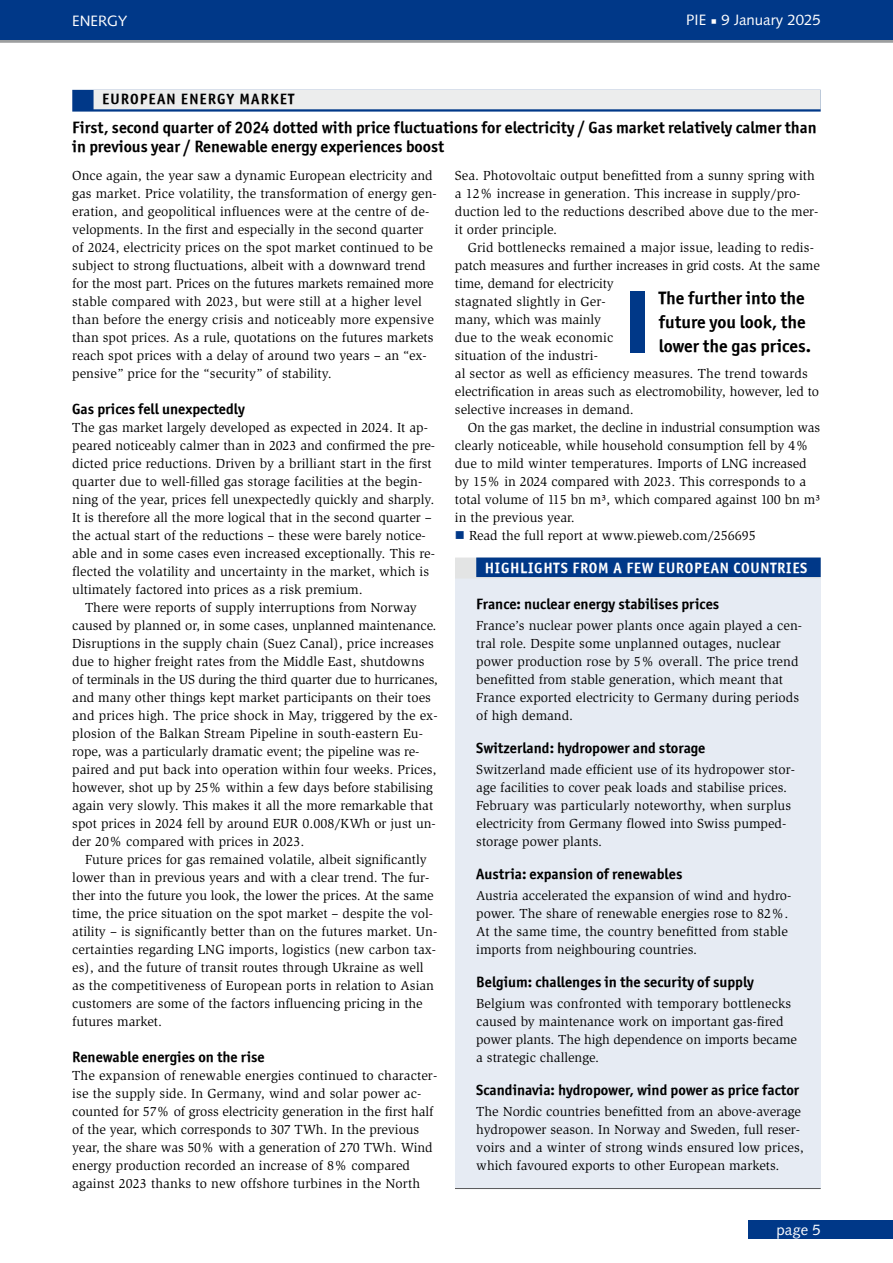
<style>
.page{position:relative;width:893px;height:1263px;background:#fff}
.page>*{position:absolute;margin:0;border:0;box-sizing:border-box;transform-origin:0 0}
.t1{font:18px/24px "Officina Sans ITCTT Bold";color:#000}
.t2{font:16.5px/19.5px "Officina Sans ITCTT Bold";color:#000}
.t3{font:15px "Officina Sans ITCTT Bold";color:#000}
.t4{font:15px "Officina Sans ITCTT Bold";letter-spacing:.05em;color:#fff}
.t5{font:15px "Syntax LT Std";color:#fff}
.t6{font:15px "Officina Sans ITCTT Bold";letter-spacing:.075em;color:#000}
.t7{font:13.5px/18px "Slimbach Std";color:#000}
.s1{color:#003888}
</style>
<div class="page">
<svg style="left:0;top:39px;width:893px;height:4px;background:#7a899e"></svg>
<div style="left:0;top:0;width:893px;height:39px;background:#003888"></div>
<div style="left:748px;top:1220px;width:145px;height:19px;background:#003888"></div>
<div style="left:72px;top:90px;width:749px;height:22px;background:linear-gradient(to right,#003888,#003888)"></div>
<div style="left:94px;top:90px;width:727px;height:19px;background:#eceded"></div>
<div style="left:630px;top:291px;width:14px;height:62px;background:#003888"></div>
<div style="left:455px;top:558px;width:366px;height:630px;background:#e6ebf3"></div>
<div style="left:455px;top:557px;width:366px;height:21px;background:#e3e4e4"></div>
<div style="left:476px;top:557px;width:345px;height:20px;background:#003888"></div>
<hr style="left:455px;top:1188px;width:366px;height:1px;background:#58585a">
<p class="t5" style="left:72px;top:12px;width:56px">ENERGY</p>
<p class="t5" style="left:686px;top:11px;width:136px">PIE ▪ 9 January 2025</p>
<p class="t6" style="left:102px;top:90px;width:194px">EUROPEAN ENERGY MARKET</p>
<p class="t2" style="left:72px;top:117px;width:746px">First, second quarter of 2024 dotted with price fluctuations for electricity / Gas market relatively calmer than in previous year / Renewable energy experiences boost</p>
<p class="t7" style="left:72px;top:167px;width:366px">Once again, the year saw a dynamic European electricity and gas market. Price volatility, the transformation of energy gen&shy;eration, and geopolitical influences were at the centre of de&shy;velopments. In the first and especially in the second quarter of 2024, electricity prices on the spot market continued to be subject to strong fluctuations, albeit with a downward trend for the most part. Prices on the futures markets remained more stable compared with 2023, but were still at a higher level than before the energy crisis and noticeably more expensive than spot prices. As a rule, quotations on the futures markets reach spot prices with a delay of around two years – an “ex&shy;pensive” price for the “security” of stability.</p>
<p class="t3" style="left:72px;top:400px;width:174px">Gas prices fell unexpectedly</p>
<p class="t7" style="left:72px;top:419px;width:364px">The gas market largely developed as expected in 2024. It ap&shy;peared noticeably calmer than in 2023 and confirmed the pre&shy;dicted price reductions. Driven by a brilliant start in the first quarter due to well-filled gas storage facilities at the begin&shy;ning of the year, prices fell unexpectedly quickly and sharply.<br>It is therefore all the more logical that in the second quarter – the actual start of the reductions – these were barely notice&shy;able and in some cases even increased exceptionally. This re&shy;flected the volatility and uncertainty in the market, which is ultimately factored into prices as a risk premium.</p>
<p class="t7" style="left:72px;top:599px;width:367px;text-indent:13px">There were reports of supply interruptions from Norway caused by planned or, in some cases, unplanned maintenance.<br>Disruptions in the supply chain (Suez Canal), price increases due to higher freight rates from the Middle East, shutdowns of terminals in the US during the third quarter due to hurricanes, and many other things kept market participants on their toes and prices high. The price shock in May, triggered by the ex&shy;plosion of the Balkan Stream Pipeline in south-eastern Eu&shy;rope, was a particularly dramatic event; the pipeline was re&shy;paired and put back into operation within four weeks. Prices, however, shot up by 25% within a few days before stabilising again very slowly. This makes it all the more remarkable that spot prices in 2024 fell by around EUR 0.008/KWh or just un&shy;der 20% compared with prices in 2023.</p>
<p class="t7" style="left:72px;top:850px;width:366px;text-indent:13px">Future prices for gas remained volatile, albeit significantly lower than in previous years and with a clear trend. The fur&shy;ther into the future you look, the lower the prices. At the same time, the price situation on the spot market – despite the vol&shy;atility – is significantly better than on the futures market. Un&shy;certainties regarding LNG imports, logistics (new carbon tax&shy;es), and the future of transit routes through Ukraine as well as the competitiveness of European ports in relation to Asian customers are some of the factors influencing pricing in the futures market.</p>
<p class="t3" style="left:72px;top:1048px;width:194px">Renewable energies on the rise</p>
<p class="t7" style="left:72px;top:1067px;width:367px">The expansion of renewable energies continued to character&shy;ise the supply side. In Germany, wind and solar power ac&shy;counted for 57% of gross electricity generation in the first half of the year, which corresponds to 307 TWh. In the previous year, the share was 50% with a generation of 270 TWh. Wind energy production recorded an increase of 8% compared against 2023 thanks to new offshore turbines in the North</p>
<p class="t7" style="left:455px;top:167px;width:365px">Sea. Photovoltaic output benefitted from a sunny spring with a 12% increase in generation. This increase in supply/pro&shy;duction led to the reductions described above due to the mer&shy;it order principle.</p>
<p class="t7" style="left:455px;top:239px;width:366px;text-indent:13px">Grid bottlenecks remained a major issue, leading to redis&shy;patch measures and further increases in grid costs. At the same time, demand for electricity<br>stagnated slightly in Ger-<br>many, which was mainly<br>due to the weak economic<br>situation of the industri-<br>al sector as well as efficiency measures. The trend towards electrification in areas such as electromobility, however, led to selective increases in demand.</p>
<p class="t7" style="left:455px;top:418px;width:367px;text-indent:13px">On the gas market, the decline in industrial consumption was clearly noticeable, while household consumption fell by 4% due to mild winter temperatures. Imports of LNG increased by 15% in 2024 compared with 2023. This corresponds to a total volume of 115 bn m³, which compared against 100 bn m³ in the previous year.</p>
<p class="t7" style="left:455px;top:526px;width:302px"><span class="s1">■</span> Read the full report at www.pieweb.com/256695</p>
<h1 class="t1" style="left:659px;top:286px;width:154px">The further into the future you look, the lower the gas prices.</h1>
<p class="t4" style="left:485px;top:558px;width:324px">HIGHLIGHTS FROM A FEW EUROPEAN COUNTRIES</p>
<p class="t3" style="left:476px;top:595px;width:245px">France: nuclear energy stabilises prices</p>
<p class="t7" style="left:476px;top:617px;width:327px">France’s nuclear power plants once again played a cen&shy;tral role. Despite some unplanned outages, nuclear power production rose by 5% overall. The price trend benefitted from stable generation, which meant that France exported electricity to Germany during periods of high demand.</p>
<p class="t3" style="left:476px;top:739px;width:231px">Switzerland: hydropower and storage</p>
<p class="t7" style="left:476px;top:761px;width:320px">Switzerland made efficient use of its hydropower stor&shy;age facilities to cover peak loads and stabilise prices.<br>February was particularly noteworthy, when surplus electricity from Germany flowed into Swiss pumped&shy;storage power plants.</p>
<p class="t3" style="left:476px;top:865px;width:208px">Austria: expansion of renewables</p>
<p class="t7" style="left:476px;top:887px;width:317px">Austria accelerated the expansion of wind and hydro&shy;power. The share of renewable energies rose to 82%.<br>At the same time, the country benefitted from stable imports from neighbouring countries.</p>
<p class="t3" style="left:476px;top:973px;width:279px">Belgium: challenges in the security of supply</p>
<p class="t7" style="left:476px;top:995px;width:322px">Belgium was confronted with temporary bottlenecks caused by maintenance work on important gas-fired power plants. The high dependence on imports became a strategic challenge.</p>
<p class="t3" style="left:476px;top:1081px;width:324px">Scandinavia: hydropower, wind power as price factor</p>
<p class="t7" style="left:476px;top:1103px;width:329px">The Nordic countries benefitted from an above-average hydropower season. In Norway and Sweden, full reser&shy;voirs and a winter of strong winds ensured low prices, which favoured exports to other European markets.</p>
<p class="t5" style="left:776px;top:1220px;width:46px">page 5</p>
</div>
